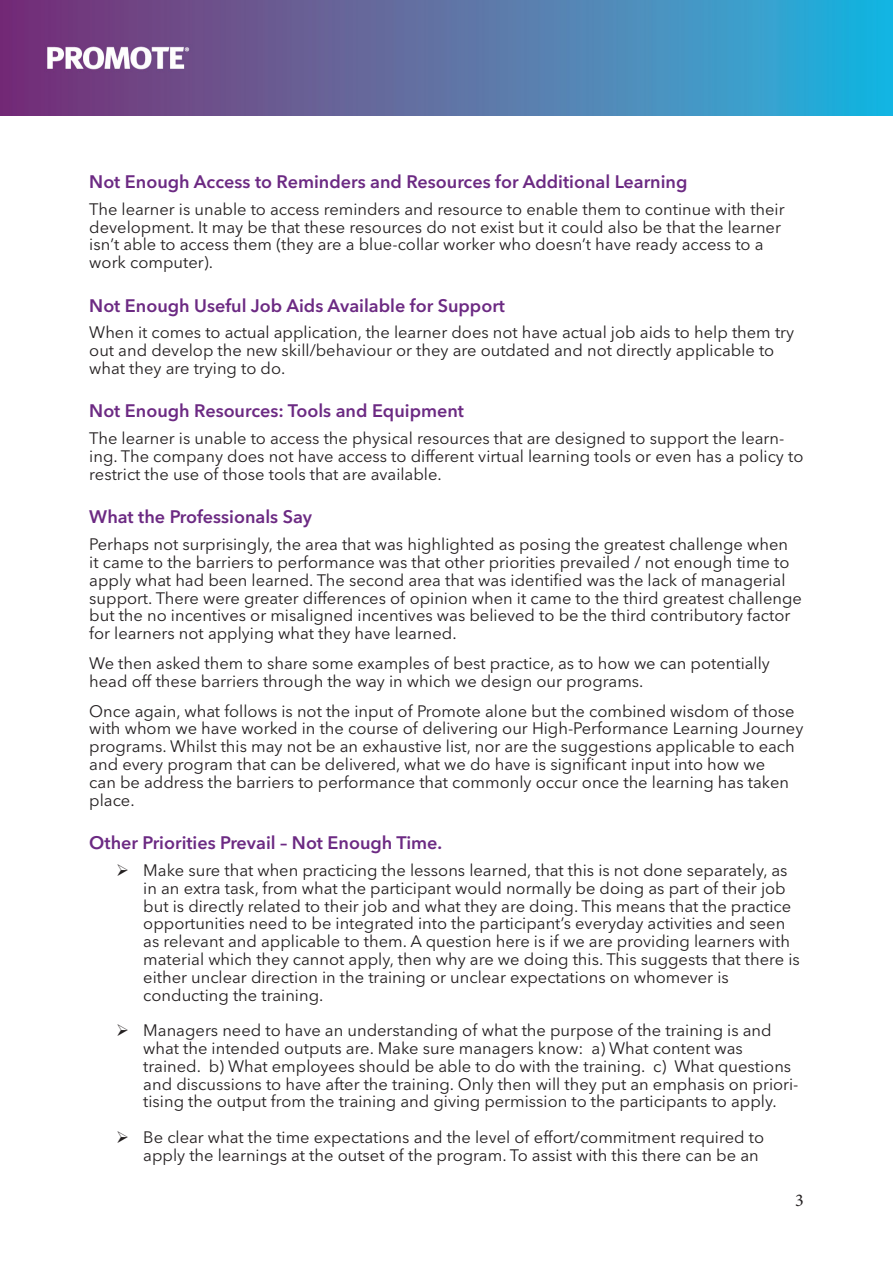
<style>
.page{position:relative;width:893px;height:1263px;background:#fff}
.page>*{position:absolute;margin:0;border:0;box-sizing:border-box;transform-origin:0 0}
.Heading_3{font:600 18px "Avenir Next LT Pro";color:#6c2a83}
.t1{font:18px "Minion Pro";color:#231f20}
.t2{font:16.5px/17.9px "Avenir Next LT Pro";color:#231f20}
</style>
<div class="page">
<img style="left:0;top:0;width:893px;height:116px">
<p class="Heading_3" style="left:89px;top:171px;width:600px">Not Enough Access to Reminders and Resources for Additional Learning</p>
<p class="t2" style="left:89px;top:200px;width:697px">The learner is unable to access reminders and resource to enable them to continue with their development. It may be that these resources do not exist but it could also be that the learner isn’t able to access them (they are a blue-collar worker who doesn’t have ready access to a work computer).</p>
<p class="Heading_3" style="left:89px;top:294px;width:417px">Not Enough Useful Job Aids Available for Support</p>
<p class="t2" style="left:89px;top:324px;width:706px">When it comes to actual application, the learner does not have actual job aids to help them try out and develop the new skill/behaviour or they are outdated and not directly applicable to what they are trying to do.</p>
<p class="Heading_3" style="left:89px;top:400px;width:376px">Not Enough Resources: Tools and Equipment</p>
<p class="t2" style="left:89px;top:429px;width:716px">The learner is unable to access the physical resources that are designed to support the learn&shy;ing. The company does not have access to different virtual learning tools or even has a policy to restrict the use of those tools that are available.</p>
<p class="Heading_3" style="left:89px;top:506px;width:224px">What the Professionals Say</p>
<p class="t2" style="left:89px;top:535px;width:714px">Perhaps not surprisingly, the area that was highlighted as posing the greatest challenge when<br>it came to the barriers to performance was that other priorities prevailed / not enough time to apply what had been learned. The second area that was identified was the lack of managerial support. There were greater differences of opinion when it came to the third greatest challenge but the no incentives or misaligned incentives was believed to be the third contributory factor for learners not applying what they have learned.</p>
<p class="t2" style="left:89px;top:654px;width:682px">We then asked them to share some examples of best practice, as to how we can potentially head off these barriers through the way in which we design our programs.</p>
<p class="t2" style="left:89px;top:702px;width:716px">Once again, what follows is not the input of Promote alone but the combined wisdom of those with whom we have worked in the course of delivering our High-Performance Learning Journey programs. Whilst this may not be an exhaustive list, nor are the suggestions applicable to each and every program that can be delivered, what we do have is significant input into how we<br>can be address the barriers to performance that commonly occur once the learning has taken place.</p>
<p class="Heading_3" style="left:89px;top:832px;width:355px">Other Priorities Prevail – Not Enough Time.</p>
<p class="t2" style="left:143px;top:861px;width:658px;text-indent:-27px">➢ Make sure that when practicing the lessons learned, that this is not done separately, as in an extra task, from what the participant would normally be doing as part of their job but is directly related to their job and what they are doing. This means that the practice opportunities need to be integrated into the participant’s everyday activities and seen as relevant and applicable to them. A question here is if we are providing learners with material which they cannot apply, then why are we doing this. This suggests that there is either unclear direction in the training or unclear expectations on whomever is conducting the training.</p>
<p class="t2" style="left:143px;top:1021px;width:657px;text-indent:-27px">➢ Managers need to have an understanding of what the purpose of the training is and what the intended outputs are. Make sure managers know: a) What content was trained. b) What employees should be able to do with the training. c) What questions and discussions to have after the training. Only then will they put an emphasis on priori&shy;tising the output from the training and giving permission to the participants to apply.</p>
<p class="t2" style="left:143px;top:1128px;width:622px;text-indent:-27px">➢ Be clear what the time expectations and the level of effort/commitment required to apply the learnings at the outset of the program. To assist with this there can be an</p>
<p class="t1" style="left:795px;top:1188px;width:10px">3</p>
</div>
